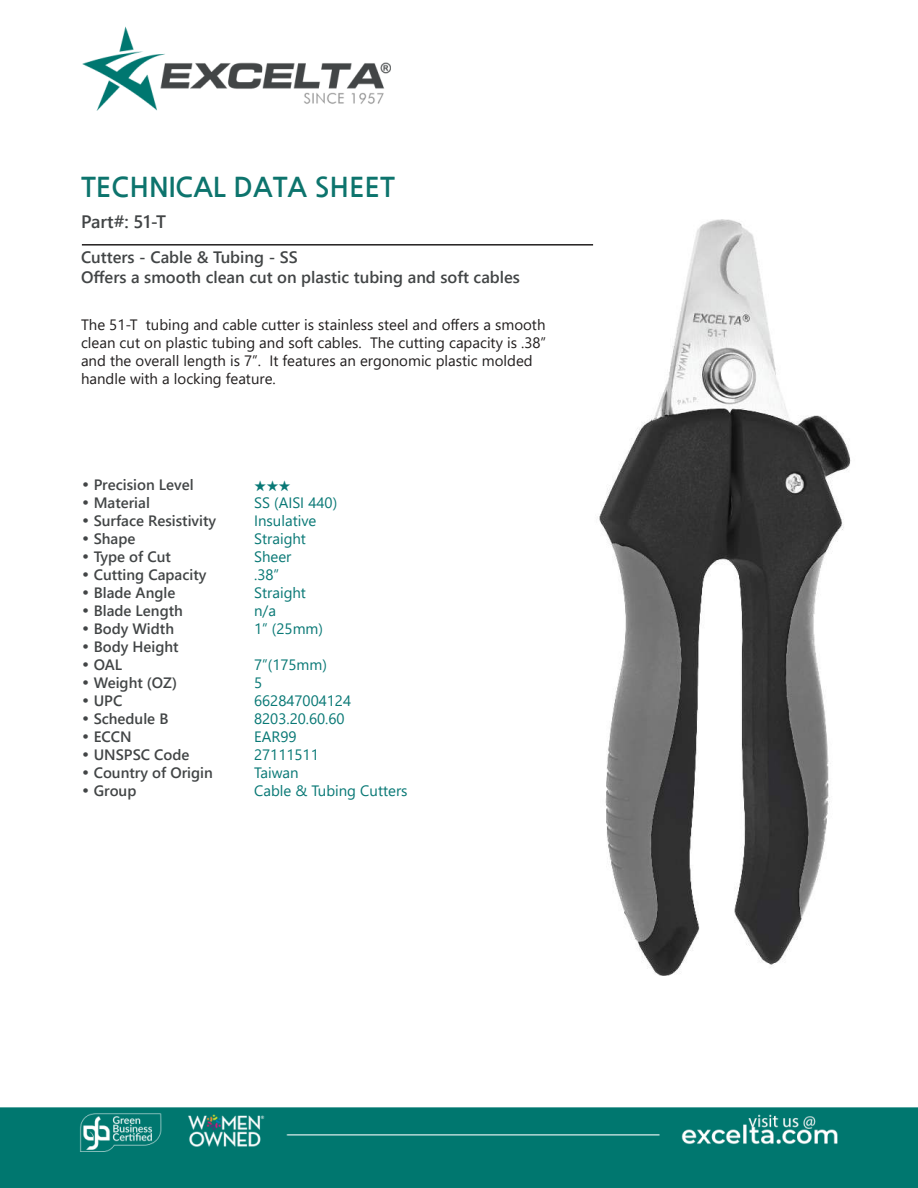
<style>
.page{position:relative;width:918px;height:1188px;background:#fff}
.page>*{position:absolute;margin:0;border:0;box-sizing:border-box;transform-origin:0 0}
.t1{font:700 27px "Nanum Gothic";color:#0d746d}
.t2{font:700 18px "Yu Gothic UI";color:#424546}
.t3{font:700 16.5px/19.8px "Yu Gothic UI";color:#424546}
.t4{font:15px/18px "Yu Gothic UI";color:#221f1f}
.t5{font:700 15px "Yu Gothic UI";color:#424546}
.t6{font:15px "Yu Gothic UI";color:#087875}
.t7{font:500 15px "ITC Zapf Dingbats";color:#087875}
.s1{font-family:"Century Gothic";font-weight:400}
</style>
<div class="page">
<img style="left:0;top:26px;width:918px;height:1162px">
<img style="left:584px;top:220px;width:281px;height:756px">
<hr style="left:82px;top:244px;width:511px;height:2px;background:#221f1f">
<h1 class="t1" style="left:81px;top:171px;width:315px">TECHNICAL DATA SHEET</h1>
<p class="t2" style="left:81px;top:215px;width:86px">Part#: 51-T</p>
<p class="t3" style="left:81px;top:249px;width:441px">Cutters - Cable &amp; Tubing - SS<br>O昀昀ers a smooth clean cut on plastic tubing and soft cables</p>
<p class="t4" style="left:81px;top:313px;width:467px">The 51-T tubing and cable cutter is stainless steel and o昀昀ers a smooth clean cut on plastic tubing and soft cables. The cutting capacity is .38” and the overall length is 7”. It features an ergonomic plastic molded handle with a locking feature.</p>
<p class="t5" style="left:81px;top:479px;width:114px"><span class="s1">•</span> Precision Level</p>
<p class="t7" style="left:254px;top:478px;width:38px">★★★</p>
<p class="t5" style="left:81px;top:497px;width:70px"><span class="s1">•</span> Material</p>
<p class="t6" style="left:254px;top:497px;width:85px">SS (AISI 440)</p>
<p class="t5" style="left:81px;top:515px;width:137px"><span class="s1">•</span> Surface Resistivity</p>
<p class="t6" style="left:254px;top:515px;width:64px">Insulative</p>
<p class="t5" style="left:81px;top:533px;width:56px"><span class="s1">•</span> Shape</p>
<p class="t6" style="left:254px;top:533px;width:53px">Straight</p>
<p class="t5" style="left:81px;top:551px;width:92px"><span class="s1">•</span> Type of Cut</p>
<p class="t6" style="left:254px;top:551px;width:39px">Sheer</p>
<p class="t5" style="left:81px;top:569px;width:127px"><span class="s1">•</span> Cutting Capacity</p>
<p class="t6" style="left:254px;top:569px;width:27px">.38”</p>
<p class="t5" style="left:81px;top:587px;width:96px"><span class="s1">•</span> Blade Angle</p>
<p class="t6" style="left:254px;top:587px;width:53px">Straight</p>
<p class="t5" style="left:81px;top:605px;width:103px"><span class="s1">•</span> Blade Length</p>
<p class="t6" style="left:254px;top:605px;width:23px">n/a</p>
<p class="t5" style="left:81px;top:623px;width:95px"><span class="s1">•</span> Body Width</p>
<p class="t6" style="left:254px;top:623px;width:70px">1” (25mm)</p>
<p class="t5" style="left:81px;top:641px;width:99px"><span class="s1">•</span> Body Height</p>
<p class="t5" style="left:81px;top:659px;width:43px"><span class="s1">•</span> OAL</p>
<p class="t6" style="left:254px;top:659px;width:74px">7”(175mm)</p>
<p class="t5" style="left:81px;top:677px;width:98px"><span class="s1">•</span> Weight (OZ)</p>
<p class="t6" style="left:254px;top:677px;width:10px">5</p>
<p class="t5" style="left:81px;top:695px;width:43px"><span class="s1">•</span> UPC</p>
<p class="t6" style="left:254px;top:695px;width:99px">662847004124</p>
<p class="t5" style="left:81px;top:713px;width:89px"><span class="s1">•</span> Schedule B</p>
<p class="t6" style="left:254px;top:713px;width:92px">8203.20.60.60</p>
<p class="t5" style="left:81px;top:731px;width:52px"><span class="s1">•</span> ECCN</p>
<p class="t6" style="left:254px;top:731px;width:44px">EAR99</p>
<p class="t5" style="left:81px;top:749px;width:110px"><span class="s1">•</span> UNSPSC Code</p>
<p class="t6" style="left:254px;top:749px;width:66px">27111511</p>
<p class="t5" style="left:81px;top:767px;width:133px"><span class="s1">•</span> Country of Origin</p>
<p class="t6" style="left:254px;top:767px;width:46px">Taiwan</p>
<p class="t5" style="left:81px;top:785px;width:57px"><span class="s1">•</span> Group</p>
<p class="t6" style="left:254px;top:785px;width:155px">Cable &amp; Tubing Cutters</p>
</div>
